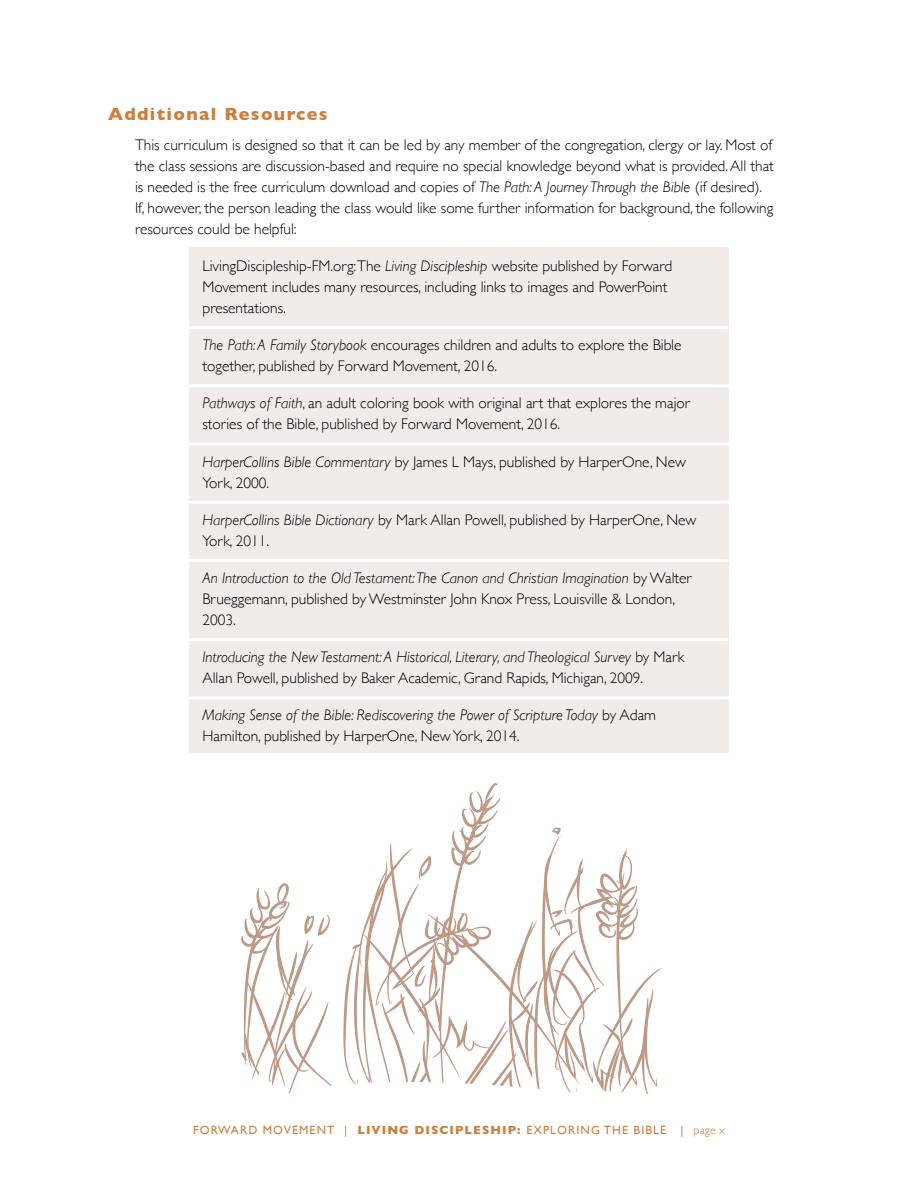
<style>
.page{position:relative;width:918px;height:1188px;background:#fff}
.page>*{position:absolute;margin:0;border:0;box-sizing:border-box;transform-origin:0 0}
.t1{font:700 18px "Gill Sans";letter-spacing:.075em;color:#cf7d39}
.t2{font:300 15.3px/21px "Gill Sans";color:#000}
.t3{font:italic 300 15.3px/21px "Gill Sans";color:#000}
.t4{font:12px "Gill Sans";letter-spacing:.09em;color:#cf7d39}
.s1{font-style:italic}
.s2{font-style:normal}
.s3{font-weight:700}
.s4{font-weight:300}
</style>
<div class="page">
<div style="left:189px;top:247px;width:540px;height:506px;background:#f1ecea"></div>
<hr style="left:108px;top:326px;width:702px;height:3px;background:#fff">
<hr style="left:108px;top:384px;width:702px;height:3px;background:#fff">
<hr style="left:108px;top:443px;width:702px;height:3px;background:#fff">
<hr style="left:108px;top:501px;width:702px;height:3px;background:#fff">
<hr style="left:108px;top:559px;width:702px;height:3px;background:#fff">
<hr style="left:108px;top:638px;width:702px;height:3px;background:#fff">
<hr style="left:108px;top:696px;width:702px;height:3px;background:#fff">
<svg style="left:241px;top:883px;width:91px;height:210px"></svg>
<svg style="left:343px;top:783px;width:319px;height:311px"></svg>
<p class="t1" style="left:108px;top:100px;width:221px">Additional Resources</p>
<p class="t2" style="left:135px;top:134px;width:640px">This curriculum is designed so that it can be led by any member of the congregation, clergy or lay. Most of the class sessions are discussion-based and require no special knowledge beyond what is provided. All that is needed is the free curriculum download and copies of <span class="s1">The Path: A Journey Through the Bible</span> (if desired).<br>If, however, the person leading the class would like some further information for background, the following resources could be helpful:</p>
<p class="t2" style="left:202px;top:255px;width:471px">LivingDiscipleship-FM.org:The <span class="s1">Living Discipleship</span> website published by Forward<br>Movement includes many resources, including links to images and PowerPoint presentations.</p>
<p class="t2" style="left:202px;top:334px;width:481px"><span class="s1">The Path: A Family Storybook</span> encourages children and adults to explore the Bible together, published by Forward Movement, 2016.</p>
<p class="t2" style="left:202px;top:392px;width:489px"><span class="s1">Pathways of Faith</span>, an adult coloring book with original art that explores the major stories of the Bible, published by Forward Movement, 2016.</p>
<p class="t2" style="left:202px;top:450px;width:485px"><span class="s1">HarperCollins Bible Commentary</span> by James L Mays, published by HarperOne, New<br>York, 2000.</p>
<p class="t2" style="left:202px;top:509px;width:495px"><span class="s1">HarperCollins Bible Dictionary</span> by Mark Allan Powell, published by HarperOne, New<br>York, 2011.</p>
<p class="t2" style="left:202px;top:567px;width:491px"><span class="s1">An Introduction to the Old Testament: The Canon and Christian Imagination</span> by Walter<br>Brueggemann, published by Westminster John Knox Press, Louisville &amp; London,<br>2003.</p>
<p class="t2" style="left:202px;top:646px;width:484px"><span class="s1">Introducing the New Testament: A Historical, Literary, and Theological Survey</span> by Mark<br>Allan Powell, published by Baker Academic, Grand Rapids, Michigan, 2009.</p>
<p class="t3" style="left:202px;top:705px;width:455px">Making Sense of the Bible: Rediscovering the Power of Scripture Today <span class="s2">by Adam<br>Hamilton, published by HarperOne, New York, 2014.</span></p>
<p class="t4" style="left:193px;top:1123px;width:533px">FORWARD MOVEMENT | <span class="s3">LIVING DISCIPLESHIP:</span> EXPLORING THE BIBLE | <span class="s4">page x</span></p>
</div>
